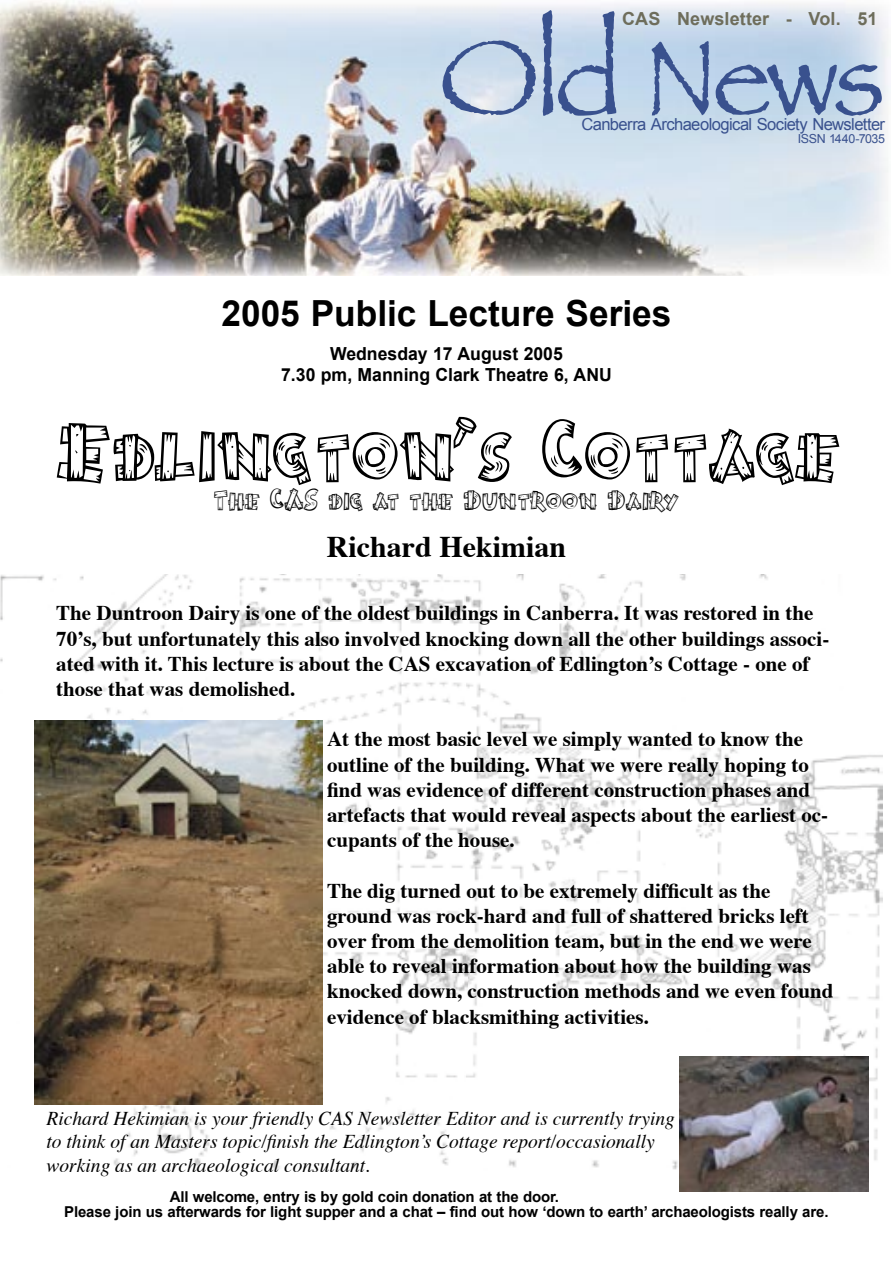
<style>
.page{position:relative;width:893px;height:1263px;background:#fff}
.page>*{position:absolute;margin:0;border:0;box-sizing:border-box;transform-origin:0 0}
.t1{font:111px "Burnstown Dam";color:#000}
.t2{font:110.55px "Papyrus";letter-spacing:-.04em;color:#39518e}
.t3{font:37.5px "Burnstown Dam";color:#000}
.t4{font:700 36px "Arial";color:#000}
.t5{font:700 30px "Times";color:#000}
.t6{font:700 21px/25.2px "Times";color:#000}
.t7{font:italic 19.5px/23.4px "Times";color:#000}
.t8{font:700 18px/21.6px "Arial";color:#000;text-align:center}
.t9{font:700 18px "Arial";letter-spacing:.005em;color:#6e6d5b}
.t10{font:16.65px "Arial";letter-spacing:-.035em;color:#39518e}
.t11{font:700 15px/15px "Arial";letter-spacing:-.01em;color:#000}
.t12{font:12.45px "Arial";letter-spacing:-.03em;color:#39518e}
</style>
<div class="page">
<img style="left:0;top:574px;width:882px;height:596px">
<img style="left:0;top:1px;width:889px;height:275px">
<img style="left:680px;top:1056px;width:188px;height:135px">
<img style="left:35px;top:720px;width:287px;height:384px">
<h2 class="t2" style="left:439px;top:11px;width:448px">Old News</h2>
<p class="t10" style="left:581px;top:115px;width:305px">Canberra Archaeological Society Newsletter</p>
<p class="t12" style="left:798px;top:132px;width:89px">ISSN 1440-7035</p>
<p class="t9" style="left:622px;top:8px;width:257px">CAS Newsletter - Vol. 51</p>
<h3 class="t4" style="left:221px;top:293px;width:452px">2005 Public Lecture Series</h3>
<p class="t8" style="left:281px;top:342px;width:332px">Wednesday 17 August 2005<br>7.30 pm, Manning Clark Theatre 6, ANU</p>
<h1 class="t1" style="left:55px;top:388px;width:785px">Edlington’s Cottage</h1>
<h3 class="t3" style="left:214px;top:478px;width:466px">The CAS dig at the Duntroon Dairy</h3>
<h3 class="t5" style="left:327px;top:527px;width:241px">Richard Hekimian</h3>
<p class="t6" style="left:56px;top:601px;width:775px">The Duntroon Dairy is one of the oldest buildings in Canberra. It was restored in the 70ʼs, but unfortunately this also involved knocking down all the other buildings associ&shy;ated with it. This lecture is about the CAS excavation of Edlingtonʼs Cottage - one of those that was demolished.</p>
<p class="t6" style="left:327px;top:727px;width:503px">At the most basic level we simply wanted to know the outline of the building. What we were really hoping to find was evidence of different construction phases and artefacts that would reveal aspects about the earliest oc&shy;cupants of the house.</p>
<p class="t6" style="left:327px;top:879px;width:508px">The dig turned out to be extremely difficult as the ground was rock-hard and full of shattered bricks left over from the demolition team, but in the end we were able to reveal information about how the building was knocked down, construction methods and we even found evidence of blacksmithing activities.</p>
<p class="t7" style="left:46px;top:1108px;width:630px">Richard Hekimian is your friendly CAS Newsletter Editor and is currently trying to think of an Masters topic/finish the Edlingtonʼs Cottage report/occasionally working as an archaeological consultant.</p>
<p class="t11" style="left:64px;top:1189px;width:766px;text-indent:105px">All welcome, entry is by gold coin donation at the door.<br>Please join us afterwards for light supper and a chat – find out how ‘down to earth’ archaeologists really are.</p>
</div>
